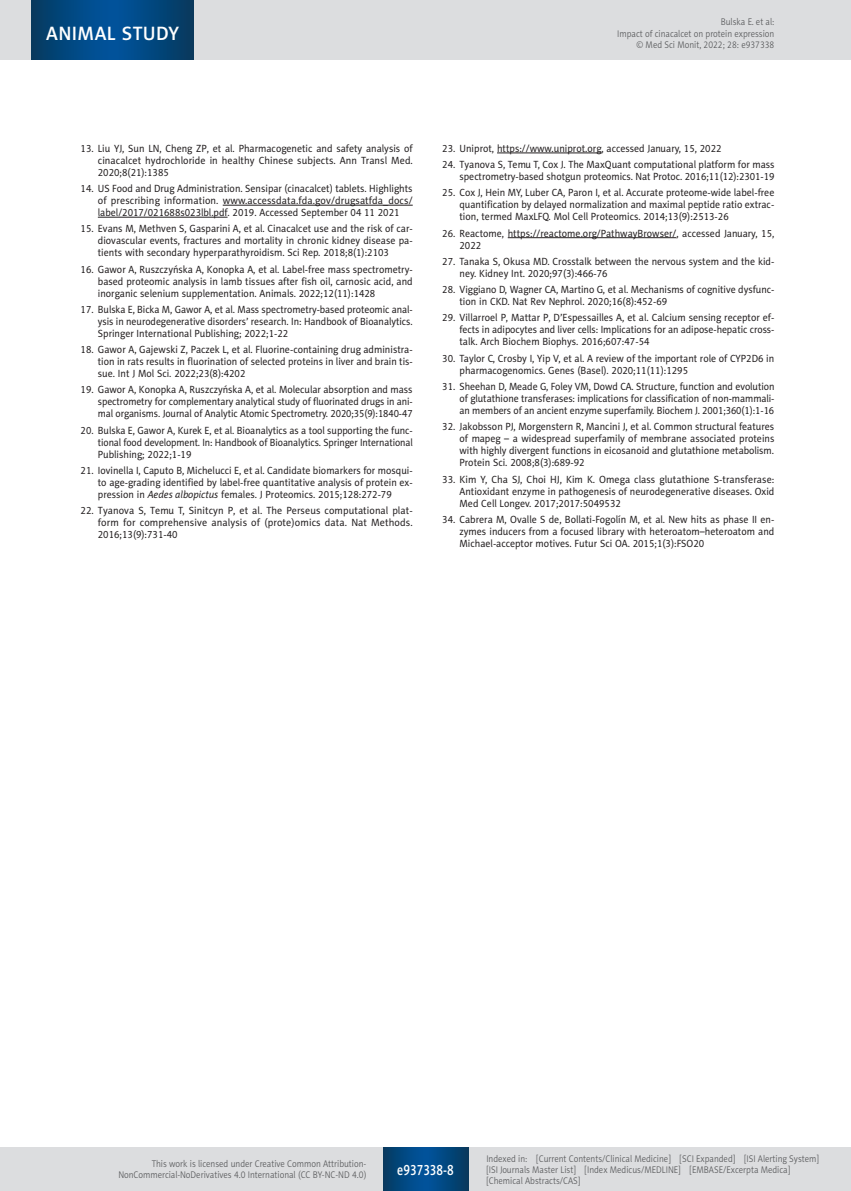
<style>
.page{position:relative;width:851px;height:1191px;background:#fff}
.page>*{position:absolute;margin:0;border:0;box-sizing:border-box;transform-origin:0 0}
.t1{font:19.5px "Naomi Sans EFN Medium";letter-spacing:.015em;color:#fff}
.t2{font:15px "Naomi Sans EFN Medium";color:#fff;scale:.8 1}
.MSM_Referencje_punkt{font:10.5px/12px "Naomi Sans EFN";color:#231f20;text-align:justify;scale:.95 1}
.MSM_Referencje_punkt-2{font:10.5px/12px "Naomi Sans EFN";color:#231f20;text-align:justify;scale:.94 1}
.MSM_Referencje_punkt-3{font:10.5px/12px "Naomi Sans EFN";color:#231f20;text-align:justify;scale:.96 1}
.t3{font:9.75px/11.2px "Naomi Sans EFN Light";color:#57585a;text-align:right;scale:.9 1}
.s1{font-style:italic}
</style>
<div class="page">
<hr style="left:223px;top:205px;width:189px;height:1px;background:#231f20">
<hr style="left:98px;top:217px;width:129px;height:1px;background:#231f20">
<hr style="left:497px;top:153px;width:104px;height:1px;background:#231f20">
<hr style="left:507px;top:237px;width:169px;height:1px;background:#231f20">
<div style="left:0;top:1148px;width:850px;height:43px;background:#dcdddf"></div>
<svg style="left:383px;top:1147px;width:85px;height:43px;background:#02477e"></svg>
<div style="left:0;top:0;width:850px;height:60px;background:#dcdddf"></div>
<svg style="left:32px;top:0;width:161px;height:60px;background:#02477f"></svg>
<h1 class="t1" style="left:46px;top:22px;width:134px">ANIMAL STUDY</h1>
<p class="t3" style="left:617px;top:16px;width:176px">Bulska E. et al:<br>Impact of cinacalcet on protein expression © Med Sci Monit, 2022; 28: e937338</p>
<p class="MSM_Referencje_punkt" style="left:98px;top:142px;width:333px;text-indent:-17px">13. Liu YJ, Sun LN, Cheng ZP, et al. Pharmacogenetic and safety analysis of cinacalcet hydrochloride in healthy Chinese subjects. Ann Transl Med.<br>2020;8(21):1385</p>
<p class="MSM_Referencje_punkt" style="left:98px;top:183px;width:333px;text-indent:-17px">14. US Food and Drug Administration. Sensipar (cinacalcet) tablets. Highlights of prescribing information. www.accessdata.fda.gov/drugsatfda_docs/ label/2017/021688s023lbl.pdf. 2019. Accessed September 04 11 2021</p>
<p class="MSM_Referencje_punkt" style="left:98px;top:223px;width:333px;text-indent:-17px">15. Evans M, Methven S, Gasparini A, et al. Cinacalcet use and the risk of car&shy;diovascular events, fractures and mortality in chronic kidney disease pa&shy;tients with secondary hyperparathyroidism. Sci Rep. 2018;8(1):2103</p>
<p class="MSM_Referencje_punkt" style="left:98px;top:263px;width:333px;text-indent:-17px">16. Gawor A, Ruszczyńska A, Konopka A, et al. Label-free mass spectrometry&shy;based proteomic analysis in lamb tissues after fish oil, carnosic acid, and inorganic selenium supplementation. Animals. 2022;12(11):1428</p>
<p class="MSM_Referencje_punkt-2" style="left:98px;top:303px;width:336px;text-indent:-17px">17. Bulska E, Bicka M, Gawor A, et al. Mass spectrometry-based proteomic anal&shy;ysis in neurodegenerative disorders’ research. In: Handbook of Bioanalytics.<br>Springer International Publishing; 2022;1-22</p>
<p class="MSM_Referencje_punkt" style="left:98px;top:344px;width:333px;text-indent:-17px">18. Gawor A, Gajewski Z, Paczek L, et al. Fluorine-containing drug administra&shy;tion in rats results in fluorination of selected proteins in liver and brain tis&shy;sue. Int J Mol Sci. 2022;23(8):4202</p>
<p class="MSM_Referencje_punkt" style="left:98px;top:384px;width:333px;text-indent:-17px">19. Gawor A, Konopka A, Ruszczyńska A, et al. Molecular absorption and mass spectrometry for complementary analytical study of fluorinated drugs in ani&shy;mal organisms. Journal of Analytic Atomic Spectrometry. 2020;35(9):1840-47</p>
<p class="MSM_Referencje_punkt-2" style="left:98px;top:424px;width:336px;text-indent:-17px">20. Bulska E, Gawor A, Kurek E, et al. Bioanalytics as a tool supporting the func&shy;tional food development. In: Handbook of Bioanalytics. Springer International Publishing; 2022;1-19</p>
<p class="MSM_Referencje_punkt" style="left:98px;top:464px;width:333px;text-indent:-17px">21. Iovinella I, Caputo B, Michelucci E, et al. Candidate biomarkers for mosqui&shy;to age-grading identified by label-free quantitative analysis of protein ex&shy;pression in <span class="s1">Aedes albopictus</span> females. J Proteomics. 2015;128:272-79</p>
<p class="MSM_Referencje_punkt-3" style="left:98px;top:505px;width:329px;text-indent:-17px">22. Tyanova S, Temu T, Sinitcyn P, et al. The Perseus computational plat&shy;form for comprehensive analysis of (prote)omics data. Nat Methods.<br>2016;13(9):731-40</p>
<p class="MSM_Referencje_punkt" style="left:442px;top:142px;width:295px">23. Uniprot, https://www.uniprot.org, accessed January, 15, 2022</p>
<p class="MSM_Referencje_punkt" style="left:442px;top:159px;width:351px;text-align:right">24. Tyanova S, Temu T, Cox J. The MaxQuant computational platform for mass spectrometry-based shotgun proteomics. Nat Protoc. 2016;11(12):2301-19</p>
<p class="MSM_Referencje_punkt" style="left:459px;top:187px;width:333px;text-indent:-17px">25. Cox J, Hein MY, Luber CA, Paron I, et al. Accurate proteome-wide label-free quantification by delayed normalization and maximal peptide ratio extrac&shy;tion, termed MaxLFQ. Mol Cell Proteomics. 2014;13(9):2513-26</p>
<p class="MSM_Referencje_punkt" style="left:459px;top:227px;width:333px;text-indent:-17px">26. Reactome, https://reactome.org/PathwayBrowser/, accessed January, 15,<br>2022</p>
<p class="MSM_Referencje_punkt" style="left:459px;top:255px;width:333px;text-indent:-17px">27. Tanaka S, Okusa MD. Crosstalk between the nervous system and the kid&shy;ney. Kidney Int. 2020;97(3):466-76</p>
<p class="MSM_Referencje_punkt-2" style="left:459px;top:284px;width:336px;text-indent:-17px">28. Viggiano D, Wagner CA, Martino G, et al. Mechanisms of cognitive dysfunc&shy;tion in CKD. Nat Rev Nephrol. 2020;16(8):452-69</p>
<p class="MSM_Referencje_punkt" style="left:459px;top:312px;width:333px;text-indent:-17px">29. Villarroel P, Mattar P, D’Espessailles A, et al. Calcium sensing receptor ef&shy;fects in adipocytes and liver cells: Implications for an adipose-hepatic cross&shy;talk. Arch Biochem Biophys. 2016;607:47-54</p>
<p class="MSM_Referencje_punkt" style="left:459px;top:352px;width:333px;text-indent:-17px">30. Taylor C, Crosby I, Yip V, et al. A review of the important role of CYP2D6 in pharmacogenomics. Genes (Basel). 2020;11(11):1295</p>
<p class="MSM_Referencje_punkt-2" style="left:459px;top:380px;width:336px;text-indent:-17px">31. Sheehan D, Meade G, Foley VM, Dowd CA. Structure, function and evolution of glutathione transferases: implications for classification of non-mammali&shy;an members of an ancient enzyme superfamily. Biochem J. 2001;360(1):1-16</p>
<p class="MSM_Referencje_punkt" style="left:459px;top:421px;width:333px;text-indent:-17px">32. Jakobsson PJ, Morgenstern R, Mancini J, et al. Common structural features of mapeg – a widespread superfamily of membrane associated proteins with highly divergent functions in eicosanoid and glutathione metabolism.<br>Protein Sci. 2008;8(3):689-92</p>
<p class="MSM_Referencje_punkt-3" style="left:459px;top:473px;width:329px;text-indent:-17px">33. Kim Y, Cha SJ, Choi HJ, Kim K. Omega class glutathione S-transferase:<br>Antioxidant enzyme in pathogenesis of neurodegenerative diseases. Oxid Med Cell Longev. 2017;2017:5049532</p>
<p class="MSM_Referencje_punkt" style="left:459px;top:513px;width:333px;text-indent:-17px">34. Cabrera M, Ovalle S de, Bollati-Fogolín M, et al. New hits as phase II en&shy;zymes inducers from a focused library with heteroatom–heteroatom and Michael-acceptor motives. Futur Sci OA. 2015;1(3):FSO20</p>
<p class="t3" style="left:118px;top:1158px;width:277px">This work is licensed under Creative Common Attribution-<br>NonCommercial-NoDerivatives 4.0 International (CC BY-NC-ND 4.0)</p>
<h2 class="t2" style="left:397px;top:1160px;width:72px">e937338-8</h2>
<p class="t3" style="left:486px;top:1152px;width:371px;text-align:left">Indexed in: [Current Contents/Clinical Medicine] [SCI Expanded] [ISI Alerting System] [ISI Journals Master List] [Index Medicus/MEDLINE] [EMBASE/Excerpta Medica] [Chemical Abstracts/CAS]</p>
</div>
